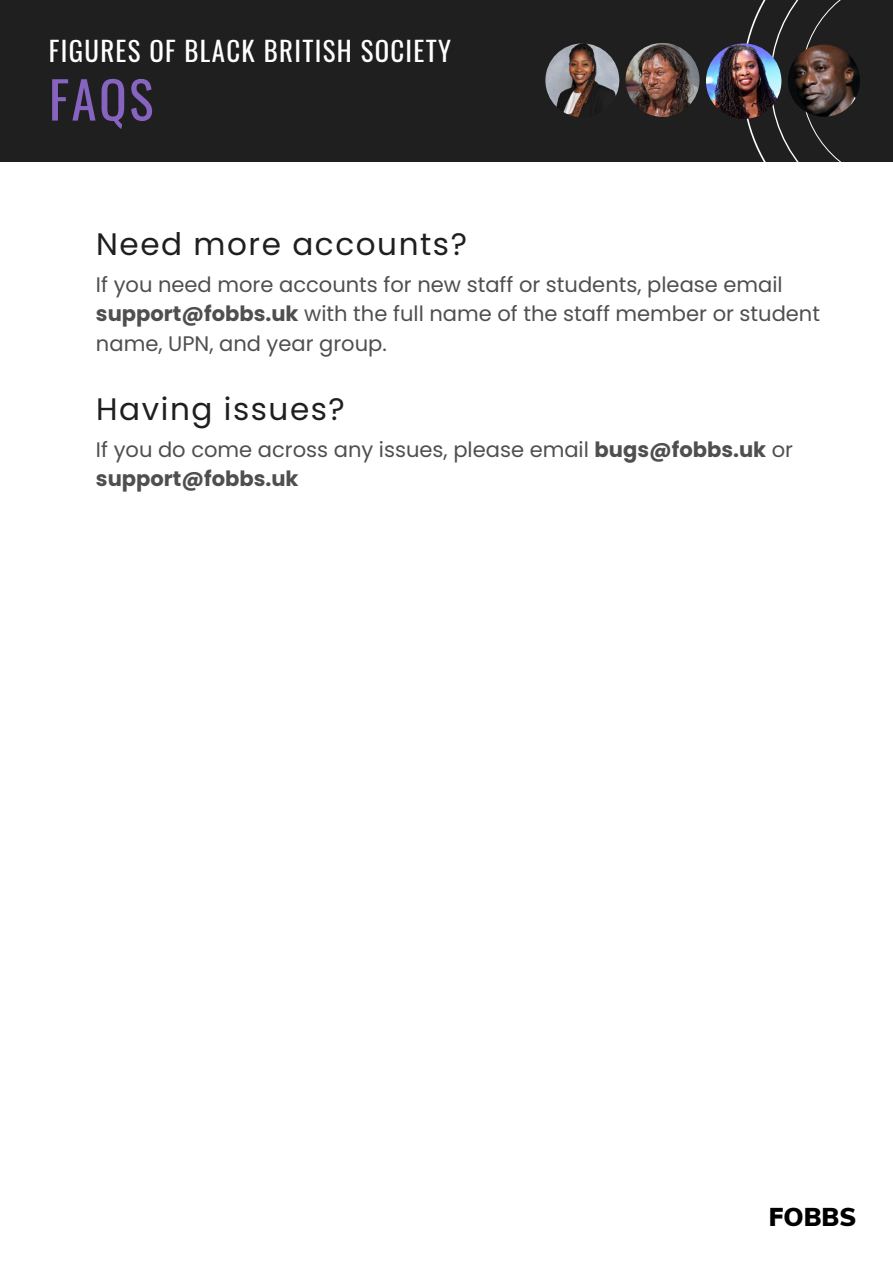
<style>
.page{position:relative;width:893px;height:1264px;background:#fff}
.page>*{position:absolute;margin:0;border:0;box-sizing:border-box;transform-origin:0 0}
.t1{font:51px "Oswald";color:#8864c1}
.t2{font:31.05px "Poppins";letter-spacing:.05em;color:#1f1f1f}
.t3{font:26.85px "Oswald";letter-spacing:.05em;color:#fff}
.t4{font:900 25.2px "Muli";color:#000}
.t5{font:21px/29.2px "Poppins";color:#504f4f}
.s1{font-weight:700}
</style>
<div class="page">
<div style="left:0;top:0;width:892px;height:162px;background:#1f1f1f"></div>
<svg style="left:746px;top:0;width:113px;height:162px"></svg>
<img style="left:625px;top:43px;width:74px;height:74px;border-radius:50%">
<img style="left:545px;top:43px;width:74px;height:74px;border-radius:50%">
<img style="left:706px;top:43px;width:75px;height:76px;border-radius:50%">
<img style="left:787px;top:45px;width:73px;height:72px;border-radius:50%">
<p class="t3" style="left:49px;top:30px;width:404px">FIGURES OF BLACK BRITISH SOCIETY</p>
<h1 class="t1" style="left:49px;top:60px;width:106px">FAQS</h1>
<p class="t2" style="left:96px;top:222px;width:372px">Need more accounts?</p>
<h2 class="t5" style="left:96px;top:270px;width:725px">If you need more accounts for new staff or students, please email <span class="s1">support@fobbs.uk</span> with the full name of the staff member or student name, UPN, and year group.</h2>
<h2 class="t2" style="left:96px;top:387px;width:250px">Having issues?</h2>
<p class="t5" style="left:96px;top:435px;width:698px">If you do come across any issues, please email <span class="s1">bugs@fobbs.uk</span> or <span class="s1">support@fobbs.uk</span></p>
<p class="t4" style="left:768px;top:1200px;width:89px">FOBBS</p>
</div>
